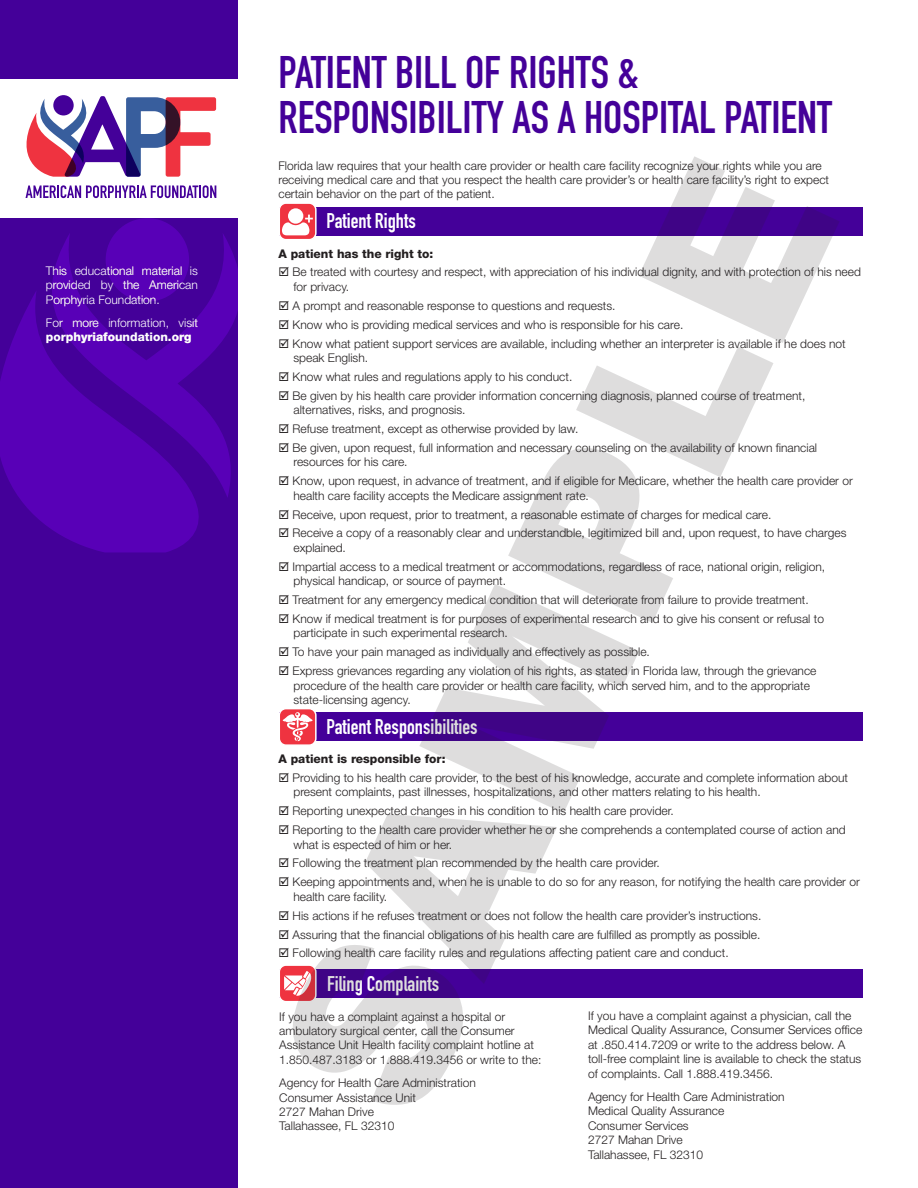
<style>
.page{position:relative;width:918px;height:1188px;background:#fff}
.page>*{position:absolute;margin:0;border:0;box-sizing:border-box;transform-origin:0 0}
.t1{font:45px/45px "DIN Engschrift Std";color:#409}
.t2{font:21px "DIN Engschrift Std";color:#fff}
.t3{font:300 12px/14.4px "Helvetica Neue LT Std";color:#231f20}
.t4{font:300 12px/14.4px "Helvetica Neue LT Std";color:#fff;text-align:justify}
.t5{font:800 12px "Helvetica Neue LT Std";color:#231f20}
.t6{font:800 12px "Helvetica Neue LT Std";color:#fff}
</style>
<div class="page">
<div style="left:0;top:218px;width:237px;height:970px;background:#409"></div>
<div style="left:0;top:0;width:237px;height:78px;background:#409"></div>
<svg style="left:52px;top:234px;width:185px;height:263px"></svg>
<div style="left:106px;top:218px;width:83px;height:84px;background:#5800b7;border-radius:50%"></div>
<svg style="left:0;top:290px;width:221px;height:262px;fill:#5800b7"></svg>
<svg style="left:27px;top:96px;width:189px;height:81px"></svg>
<svg style="left:26px;top:185px;width:190px;height:13px"></svg>
<div style="left:279px;top:969px;width:584px;height:29px;background:#409"></div>
<div style="left:279px;top:713px;width:584px;height:28px;background:#409"></div>
<svg style="left:279px;top:709px;width:38px;height:36px"></svg>
<div style="left:279px;top:207px;width:584px;height:29px;background:#409"></div>
<svg style="left:279px;top:203px;width:38px;height:36px"></svg>
<svg style="left:279px;top:814px;width:278px;height:291px"></svg>
<svg style="left:419px;top:584px;width:220px;height:229px"></svg>
<svg style="left:508px;top:156px;width:331px;height:467px"></svg>
<p class="t4" style="left:46px;top:263px;width:153px">This educational material is provided by the American Porphyria Foundation.</p>
<p class="t4" style="left:46px;top:315px;width:153px">For more information, visit</p>
<p class="t6" style="left:46px;top:330px;width:147px">porphyriafoundation.org</p>
<h1 class="t1" style="left:279px;top:50px;width:555px">PATIENT BILL OF RIGHTS &amp;<br>RESPONSIBILITY AS A HOSPITAL PATIENT</h1>
<p class="t3" style="left:279px;top:158px;width:552px">Florida law requires that your health care provider or health care facility recognize your rights while you are receiving medical care and that you respect the health care provider’s or health care facility’s right to expect certain behavior on the part of the patient.</p>
<h2 class="t2" style="left:327px;top:208px;width:91px">Patient Rights</h2>
<p class="t5" style="left:279px;top:246px;width:156px">A patient has the right to:</p>
<p class="t3" style="left:294px;top:265px;width:569px;text-indent:-15px">☑ Be treated with courtesy and respect, with appreciation of his individual dignity, and with protection of his need for privacy.</p>
<p class="t3" style="left:279px;top:298px;width:339px">☑ A prompt and reasonable response to questions and requests.</p>
<p class="t3" style="left:279px;top:317px;width:406px">☑ Know who is providing medical services and who is responsible for his care.</p>
<p class="t3" style="left:294px;top:336px;width:554px;text-indent:-15px">☑ Know what patient support services are available, including whether an interpreter is available if he does not speak English.</p>
<p class="t3" style="left:279px;top:369px;width:295px">☑ Know what rules and regulations apply to his conduct.</p>
<p class="t3" style="left:294px;top:388px;width:513px;text-indent:-15px">☑ Be given by his health care provider information concerning diagnosis, planned course of treatment, alternatives, risks, and prognosis.</p>
<p class="t3" style="left:279px;top:421px;width:301px">☑ Refuse treatment, except as otherwise provided by law.</p>
<p class="t3" style="left:294px;top:440px;width:525px;text-indent:-15px">☑ Be given, upon request, full information and necessary counseling on the availability of known financial resources for his care.</p>
<p class="t3" style="left:294px;top:474px;width:561px;text-indent:-15px">☑ Know, upon request, in advance of treatment, and if eligible for Medicare, whether the health care provider or health care facility accepts the Medicare assignment rate.</p>
<p class="t3" style="left:279px;top:507px;width:494px">☑ Receive, upon request, prior to treatment, a reasonable estimate of charges for medical care.</p>
<p class="t3" style="left:294px;top:526px;width:555px;text-indent:-15px">☑ Receive a copy of a reasonably clear and understandble, legitimized bill and, upon request, to have charges explained.</p>
<p class="t3" style="left:294px;top:559px;width:533px;text-indent:-15px">☑ Impartial access to a medical treatment or accommodations, regardless of race, national origin, religion, physical handicap, or source of payment.</p>
<p class="t3" style="left:279px;top:592px;width:532px">☑ Treatment for any emergency medical condition that will deteriorate from failure to provide treatment.</p>
<p class="t3" style="left:294px;top:611px;width:532px;text-indent:-15px">☑ Know if medical treatment is for purposes of experimental research and to give his consent or refusal to participate in such experimental research.</p>
<p class="t3" style="left:279px;top:645px;width:373px">☑ To have your pain managed as individually and effectively as possible.</p>
<p class="t3" style="left:294px;top:663px;width:524px;text-indent:-15px">☑ Express grievances regarding any violation of his rights, as stated in Florida law, through the grievance procedure of the health care provider or health care facility, which served him, and to the appropriate state-licensing agency.</p>
<h2 class="t2" style="left:327px;top:714px;width:153px">Patient Responsibilities</h2>
<p class="t5" style="left:279px;top:752px;width:168px">A patient is responsible for:</p>
<p class="t3" style="left:294px;top:770px;width:556px;text-indent:-15px">☑ Providing to his health care provider, to the best of his knowledge, accurate and complete information about present complaints, past illnesses, hospitalizations, and other matters relating to his health.</p>
<p class="t3" style="left:279px;top:804px;width:397px">☑ Reporting unexpected changes in his condition to his health care provider.</p>
<p class="t3" style="left:294px;top:822px;width:554px;text-indent:-15px">☑ Reporting to the health care provider whether he or she comprehends a contemplated course of action and what is espected of him or her.</p>
<p class="t3" style="left:279px;top:856px;width:383px">☑ Following the treatment plan recommended by the health care provider.</p>
<p class="t3" style="left:294px;top:875px;width:568px;text-indent:-15px">☑ Keeping appointments and, when he is unable to do so for any reason, for notifying the health care provider or health care facility.</p>
<p class="t3" style="left:279px;top:908px;width:484px">☑ His actions if he refuses treatment or does not follow the health care provider’s instructions.</p>
<p class="t3" style="left:279px;top:927px;width:483px">☑ Assuring that the financial obligations of his health care are fulfilled as promptly as possible.</p>
<p class="t3" style="left:279px;top:946px;width:452px">☑ Following health care facility rules and regulations affecting patient care and conduct.</p>
<h2 class="t2" style="left:327px;top:971px;width:113px">Filing Complaints</h2>
<p class="t3" style="left:279px;top:1009px;width:264px">If you have a complaint against a hospital or ambulatory surgical center, call the Consumer Assistance Unit Health facility complaint hotline at 1.850.487.3183 or 1.888.419.3456 or write to the:</p>
<p class="t3" style="left:279px;top:1075px;width:198px">Agency for Health Care Administration<br>Consumer Assistance Unit<br>2727 Mahan Drive<br>Tallahassee, FL 32310</p>
<p class="t3" style="left:588px;top:1008px;width:276px">If you have a complaint against a physician, call the Medical Quality Assurance, Consumer Services office at .850.414.7209 or write to the address below. A toll-free complaint line is available to check the status of complaints. Call 1.888.419.3456.</p>
<p class="t3" style="left:588px;top:1089px;width:198px">Agency for Health Care Administration<br>Medical Quality Assurance<br>Consumer Services<br>2727 Mahan Drive<br>Tallahassee, FL 32310</p>
</div>
